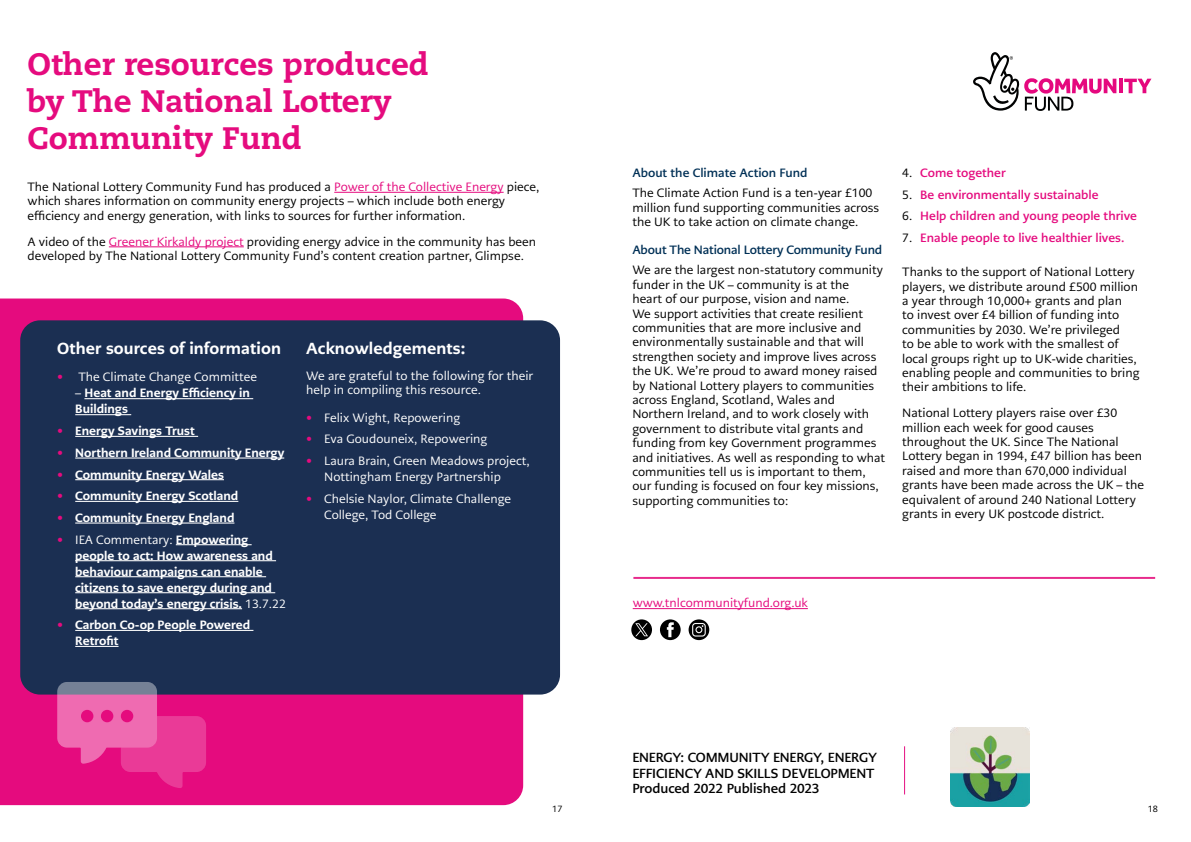
<style>
.page{position:relative;width:1191px;height:842px;background:#fff}
.page>*{position:absolute;margin:0;border:0;box-sizing:border-box;transform-origin:0 0}
.H3__Paragraph_Heading{font:800 31px/37.2px "Caecilia LT Pro 85";color:#e50b7e}
.Copy{font:800 16px "PMN Caecilia Sans Text";letter-spacing:.005em;color:#fff}
.H4__small_paragraph_heading{font:800 16px "PMN Caecilia Sans Text";letter-spacing:.005em;color:#fff}
.t1{font:700 13.2px/15.8px "PMN Caecilia Sans Text";letter-spacing:-.015em;color:#000}
.Copy-2{font:12px/14.4px "PMN Caecilia Sans Text";color:#000}
.Bullet_list{font:800 12px/16px "PMN Caecilia Sans Text";color:#fff}
.Bullet_list-2{font:12px/16px "PMN Caecilia Sans Text";color:#fff}
.Bullet_number_list_black{font:700 12px "PMN Caecilia Sans Text";color:#e50b7e}
.Copy-3{font:12px/14.4px "PMN Caecilia Sans Text";color:#fff}
.Bold{font:700 12px "PMN Caecilia Sans Text";letter-spacing:-.015em;color:#003056}
.Copy-4{font:12px "PMN Caecilia Sans Text";color:#e50b7e}
.t2{font:9px "PMN Caecilia Sans Text";color:#000}
.s1{color:#e50b7e}
.s2{font-weight:700;color:#e50b7e}
.s3{font-weight:400}
.s4{font-weight:400;color:#000}
</style>
<div class="page">
<div style="left:0;top:298px;width:523px;height:507px;background:#e50b7e"></div>
<div style="left:20px;top:320px;width:540px;height:374px;background:#1b2f52;border-radius:20px"></div>
<hr style="left:334px;top:192px;width:169px;height:1px;background:#e50b7e">
<hr style="left:109px;top:246px;width:135px;height:1px;background:#e50b7e">
<hr style="left:904px;top:746px;width:1px;height:48px;background:#e50b7e">
<svg style="left:57px;top:682px;width:149px;height:106px;background:#d84094"></svg>
<hr style="left:84px;top:398px;width:169px;height:1px;background:#fff">
<hr style="left:75px;top:414px;width:56px;height:1px;background:#fff">
<hr style="left:75px;top:436px;width:123px;height:1px;background:#fff">
<hr style="left:75px;top:457px;width:209px;height:2px;background:#fff">
<hr style="left:75px;top:479px;width:149px;height:1px;background:#fff">
<hr style="left:75px;top:501px;width:163px;height:1px;background:#fff">
<hr style="left:75px;top:522px;width:159px;height:2px;background:#fff">
<hr style="left:176px;top:544px;width:76px;height:1px;background:#fff">
<hr style="left:75px;top:560px;width:201px;height:1px;background:#fff">
<hr style="left:75px;top:576px;width:191px;height:1px;background:#fff">
<hr style="left:75px;top:592px;width:200px;height:1px;background:#fff">
<hr style="left:75px;top:608px;width:167px;height:1px;background:#fff">
<hr style="left:75px;top:630px;width:178px;height:1px;background:#fff">
<hr style="left:75px;top:646px;width:44px;height:1px;background:#fff">
<img style="left:950px;top:727px;width:79px;height:80px">
<hr style="left:633px;top:608px;width:175px;height:1px;background:#e50b7e">
<div style="left:660px;top:619px;width:20px;height:21px;background:#000;border-radius:50%"></div>
<svg style="left:667px;top:622px;width:7px;height:15px"></svg>
<svg style="left:631px;top:619px;width:21px;height:21px"></svg>
<svg style="left:635px;top:623px;width:13px;height:13px"></svg>
<svg style="left:688px;top:619px;width:21px;height:21px"></svg>
<svg style="left:692px;top:623px;width:13px;height:13px"></svg>
<hr style="left:633px;top:577px;width:522px;height:2px;background:#e5147f">
<svg style="left:1119px;top:79px;width:3px;height:14px"></svg>
<svg style="left:1124px;top:79px;width:27px;height:14px"></svg>
<svg style="left:973px;top:52px;width:143px;height:59px"></svg>
<h3 class="H3__Paragraph_Heading" style="left:28px;top:45px;width:403px">Other resources produced by The National Lottery<br>Community Fund</h3>
<p class="Copy-2" style="left:28px;top:180px;width:513px">The National Lottery Community Fund has produced a <span class="s1">Power of the Collective Energy</span> piece, which shares information on community energy projects – which include both energy efficiency and energy generation, with links to sources for further information.</p>
<p class="Copy-2" style="left:28px;top:234px;width:510px">A video of the <span class="s1">Greener Kirkaldy project</span> providing energy advice in the community has been developed by The National Lottery Community Fund’s content creation partner, Glimpse.</p>
<p class="Copy" style="left:57px;top:338px;width:225px">Other sources of information</p>
<p class="Bullet_list-2" style="left:57px;top:369px;width:201px"><span class="s2">•</span> The Climate Change Committee</p>
<p class="Bullet_list" style="left:75px;top:385px;width:176px"><span class="s3">–</span> Heat and Energy Efficiency in<br>Buildings</p>
<p class="Bullet_list" style="left:57px;top:423px;width:139px"><span class="s2">•</span> Energy Savings Trust</p>
<p class="Bullet_list" style="left:57px;top:444px;width:228px"><span class="s2">•</span> Northern Ireland Community Energy</p>
<p class="Bullet_list" style="left:57px;top:466px;width:168px"><span class="s2">•</span> Community Energy Wales</p>
<p class="Bullet_list" style="left:57px;top:488px;width:183px"><span class="s2">•</span> Community Energy Scotland</p>
<p class="Bullet_list" style="left:57px;top:509px;width:179px"><span class="s2">•</span> Community Energy England</p>
<p class="Bullet_list" style="left:75px;top:531px;width:212px;text-indent:-18px"><span class="s2">•</span> <span class="s3">IEA Commentary:</span> Empowering people to act: How awareness and behaviour campaigns can enable citizens to save energy during and beyond today’s energy crisis. <span class="s3">13.7.22</span></p>
<p class="Bullet_list" style="left:75px;top:617px;width:176px;text-indent:-18px"><span class="s2">•</span> Carbon Co-op People Powered<br>Retrofit</p>
<h4 class="H4__small_paragraph_heading" style="left:306px;top:338px;width:161px">Acknowledgements:</h4>
<p class="Copy-3" style="left:306px;top:368px;width:228px">We are grateful to the following for their help in compiling this resource.</p>
<p class="Bullet_list-2" style="left:306px;top:409px;width:155px"><span class="s2">•</span> Felix Wight, Repowering</p>
<p class="Bullet_list-2" style="left:306px;top:431px;width:183px"><span class="s2">•</span> Eva Goudouneix, Repowering</p>
<p class="Bullet_list-2" style="left:324px;top:453px;width:207px;text-indent:-18px"><span class="s2">•</span> Laura Brain, Green Meadows project,<br>Nottingham Energy Partnership</p>
<p class="Bullet_list-2" style="left:324px;top:490px;width:188px;text-indent:-18px"><span class="s2">•</span> Chelsie Naylor, Climate Challenge<br>College, Tod College</p>
<p class="Bold" style="left:632px;top:165px;width:177px">About the Climate Action Fund</p>
<p class="Copy-2" style="left:632px;top:186px;width:248px">The Climate Action Fund is a ten-year £100 million fund supporting communities across the UK to take action on climate change.</p>
<p class="Bold" style="left:632px;top:242px;width:251px">About The National Lottery Community Fund</p>
<p class="Copy-2" style="left:632px;top:263px;width:254px">We are the largest non-statutory community funder in the UK – community is at the<br>heart of our purpose, vision and name.<br>We support activities that create resilient communities that are more inclusive and environmentally sustainable and that will strengthen society and improve lives across the UK. We’re proud to award money raised by National Lottery players to communities across England, Scotland, Wales and Northern Ireland, and to work closely with government to distribute vital grants and funding from key Government programmes and initiatives. As well as responding to what communities tell us is important to them, our funding is focused on four key missions, supporting communities to:</p>
<p class="Bullet_number_list_black" style="left:902px;top:165px;width:105px"><span class="s4">4.</span> Come together</p>
<p class="Bullet_number_list_black" style="left:902px;top:187px;width:198px"><span class="s4">5.</span> Be environmentally sustainable</p>
<p class="Bullet_number_list_black" style="left:902px;top:208px;width:236px"><span class="s4">6.</span> Help children and young people thrive</p>
<p class="Bullet_number_list_black" style="left:902px;top:230px;width:222px"><span class="s4">7.</span> Enable people to live healthier lives.</p>
<p class="Copy-2" style="left:902px;top:265px;width:239px">Thanks to the support of National Lottery players, we distribute around £500 million a year through 10,000+ grants and plan<br>to invest over £4 billion of funding into communities by 2030. We’re privileged<br>to be able to work with the smallest of local groups right up to UK-wide charities, enabling people and communities to bring their ambitions to life.</p>
<p class="Copy-2" style="left:902px;top:406px;width:243px">National Lottery players raise over £30 million each week for good causes throughout the UK. Since The National Lottery began in 1994, £47 billion has been raised and more than 670,000 individual grants have been made across the UK – the equivalent of around 240 National Lottery grants in every UK postcode district.</p>
<p class="Copy-4" style="left:633px;top:595px;width:177px">www.tnlcommunityfund.org.uk</p>
<p class="t1" style="left:632px;top:749px;width:246px">ENERGY: COMMUNITY ENERGY, ENERGY<br>EFFICIENCY AND SKILLS DEVELOPMENT<br>Produced 2022 Published 2023</p>
<p class="t2" style="left:552px;top:803px;width:12px">17</p>
<p class="t2" style="left:1147px;top:803px;width:12px">18</p>
</div>
